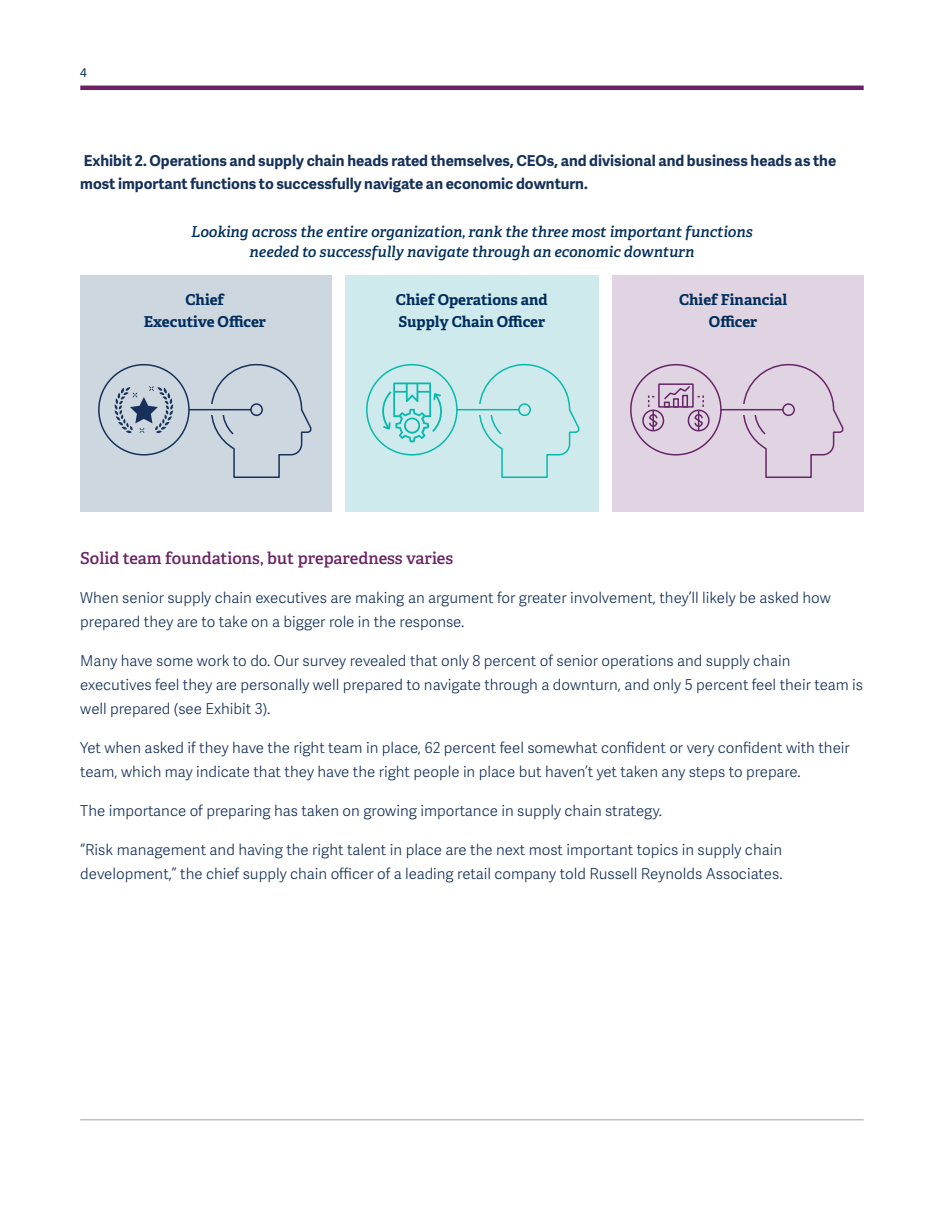
<style>
.page{position:relative;width:944px;height:1214px;background:#fff}
.page>*{position:absolute;margin:0;border:0;box-sizing:border-box;transform-origin:0 0}
.t1{font:600 16.5px "Adelle";color:#6a2364}
.t2{font:15px/24px "Adelle Sans Lt";color:#153059}
.t3{font:700 15px/22.5px "Adelle Sans";color:#153059}
.t4{font:italic 600 15px/19.5px "Adelle";color:#002e5c;text-align:center}
.t5{font:700 15px/21.6px "Adelle";color:#002e5c;text-align:center}
.t6{font:12px "Adelle Sans";color:#002d57}
</style>
<div class="page">
<hr style="left:80px;top:86px;width:783px;height:4px;background:#6a2364">
<hr style="left:80px;top:1119px;width:783px;height:1px;background:#9fa3a6">
<div style="left:80px;top:275px;width:251px;height:236px;background:#cdd7e0"></div>
<div style="left:345px;top:275px;width:253px;height:236px;background:#ceeaec"></div>
<div style="left:612px;top:275px;width:251px;height:236px;background:#e1d4e2"></div>
<svg style="left:479px;top:363px;width:101px;height:115px"></svg>
<div style="left:518px;top:403px;width:13px;height:13px;border:2px solid #08b9ac;border-radius:50%"></div>
<div style="left:457px;top:404px;width:45px;height:11px;background:#ceeaec"></div>
<hr style="left:457px;top:409px;width:62px;height:1px;background:#08b9ac">
<div style="left:366px;top:364px;width:91px;height:91px;border:2px solid #08b9ac;border-radius:50%"></div>
<svg style="left:743px;top:363px;width:101px;height:115px"></svg>
<div style="left:782px;top:403px;width:13px;height:13px;border:2px solid #652667;border-radius:50%"></div>
<div style="left:721px;top:404px;width:45px;height:11px;background:#e1d4e2"></div>
<hr style="left:721px;top:409px;width:62px;height:1px;background:#652667">
<div style="left:630px;top:364px;width:91px;height:91px;border:2px solid #652667;border-radius:50%"></div>
<svg style="left:211px;top:363px;width:101px;height:115px"></svg>
<div style="left:250px;top:403px;width:13px;height:13px;border:2px solid #17315a;border-radius:50%"></div>
<div style="left:189px;top:404px;width:45px;height:11px;background:#cdd7e0"></div>
<hr style="left:189px;top:409px;width:62px;height:1px;background:#17315a">
<div style="left:98px;top:364px;width:92px;height:91px;border:2px solid #17315a;border-radius:50%"></div>
<svg style="left:115px;top:386px;width:58px;height:47px"></svg>
<svg style="left:380px;top:365px;width:64px;height:77px"></svg>
<div style="left:649px;top:414px;width:8px;height:13px;border:2px solid #642667;border-radius:3px"></div>
<div style="left:642px;top:409px;width:22px;height:22px;border:2px solid #642667;border-radius:50%"></div>
<div style="left:694px;top:414px;width:8px;height:13px;border:2px solid #642667;border-radius:3px"></div>
<div style="left:687px;top:409px;width:22px;height:22px;border:2px solid #642667;border-radius:50%"></div>
<div style="left:658px;top:383px;width:35px;height:24px;border:2px solid #642667"></div>
<svg style="left:662px;top:384px;width:29px;height:23px"></svg>
<svg style="left:648px;top:395px;width:6px;height:12px"></svg>
<hr style="left:652px;top:410px;width:2px;height:21px;background:#642667">
<svg style="left:697px;top:395px;width:7px;height:36px"></svg>
<p class="t6" style="left:80px;top:64px;width:8px">4</p>
<p class="t3" style="left:80px;top:149px;width:757px">Exhibit 2. Operations and supply chain heads rated themselves, CEOs, and divisional and business heads as the most important functions to successfully navigate an economic downturn.</p>
<p class="t4" style="left:191px;top:222px;width:563px">Looking across the entire organization, rank the three most important functions needed to successfully navigate through an economic downturn</p>
<p class="t5" style="left:144px;top:288px;width:124px">Chief<br>Executive Officer</p>
<p class="t5" style="left:396px;top:288px;width:153px;text-align:left">Chief Operations and<br>Supply Chain Officer</p>
<p class="t5" style="left:679px;top:288px;width:110px">Chief Financial<br>Officer</p>
<p class="t1" style="left:80px;top:546px;width:374px">Solid team foundations, but preparedness varies</p>
<p class="t2" style="left:80px;top:585px;width:752px">When senior supply chain executives are making an argument for greater involvement, they’ll likely be asked how prepared they are to take on a bigger role in the response.</p>
<p class="t2" style="left:80px;top:648px;width:784px">Many have some work to do. Our survey revealed that only 8 percent of senior operations and supply chain executives feel they are personally well prepared to navigate through a downturn, and only 5 percent feel their team is well prepared (see Exhibit 3).</p>
<p class="t2" style="left:80px;top:735px;width:771px">Yet when asked if they have the right team in place, 62 percent feel somewhat confident or very confident with their team, which may indicate that they have the right people in place but haven’t yet taken any steps to prepare.</p>
<p class="t2" style="left:80px;top:798px;width:583px">The importance of preparing has taken on growing importance in supply chain strategy.</p>
<p class="t2" style="left:80px;top:837px;width:703px">“Risk management and having the right talent in place are the next most important topics in supply chain development,” the chief supply chain officer of a leading retail company told Russell Reynolds Associates.</p>
</div>
